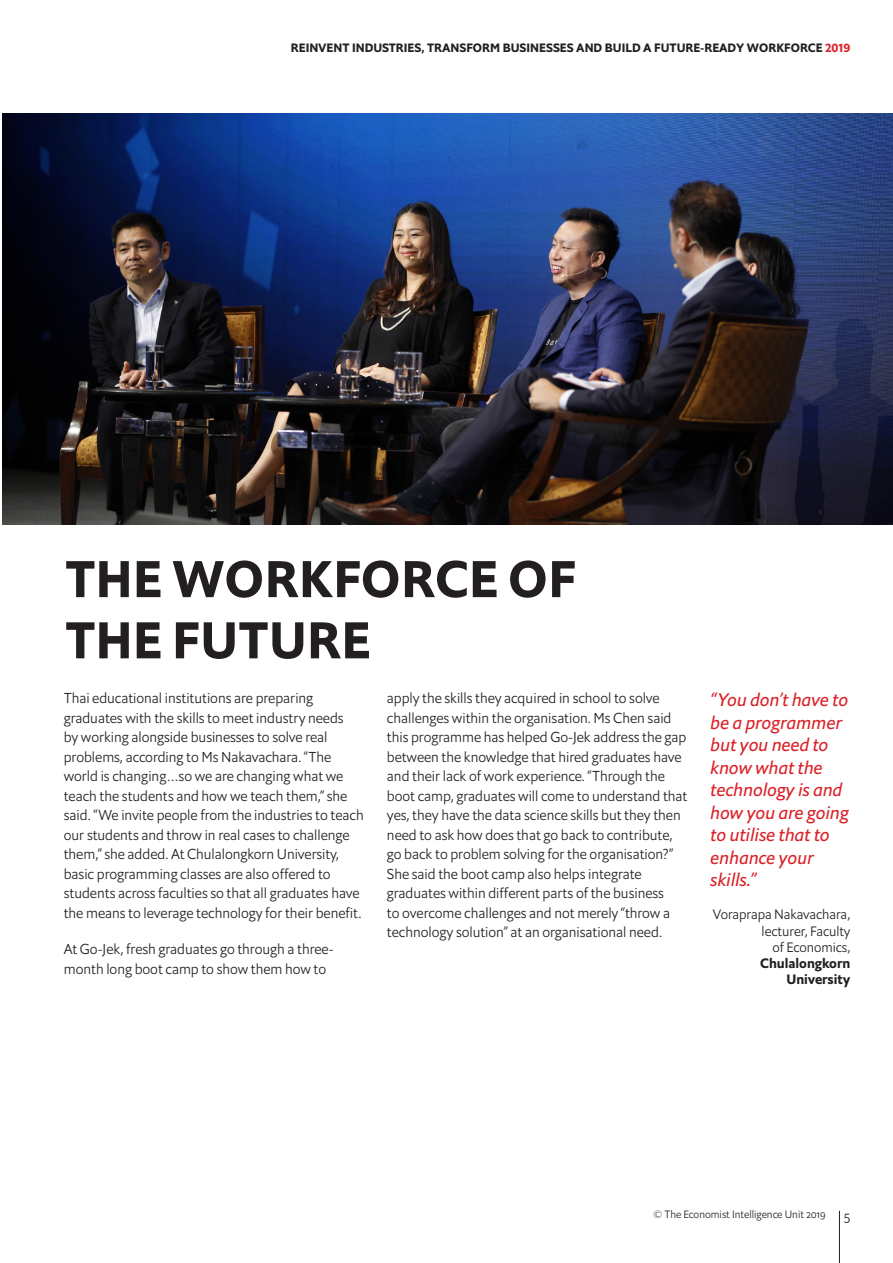
<style>
.page{position:relative;width:893px;height:1263px;background:#fff}
.page>*{position:absolute;margin:0;border:0;box-sizing:border-box;transform-origin:0 0}
.H1_ArticleTitle{font:700 51px/61.2px "Econ Sans OS";letter-spacing:.01em;color:#231f20}
.Footnote_1{font:italic 18px/22.5px "Econ Sans OS";color:#da2128}
.Body_Para_First{font:300 14.25px/19.5px "Econ Sans OS";color:#231f20}
.Footnote_2{font:300 13.5px/16.2px "Econ Sans OS";color:#231f20;text-align:right}
.t1{font:700 12px "Econ Sans OS";color:#231f20}
.t2{font:300 10.5px "Econ Sans OS";color:#231f20}
.s1{color:#da2128}
.s2{font-weight:700}
</style>
<div class="page">
<hr style="left:839px;top:1211px;width:1px;height:52px;background:#231f20">
<img style="left:2px;top:113px;width:891px;height:412px">
<p class="t1" style="left:291px;top:40px;width:561px">REINVENT INDUSTRIES, TRANSFORM BUSINESSES AND BUILD A FUTURE-READY WORKFORCE <span class="s1">2019</span></p>
<p class="H1_ArticleTitle" style="left:65px;top:549px;width:512px">THE WORKFORCE OF<br>THE FUTURE</p>
<p class="Body_Para_First" style="left:64px;top:689px;width:301px">Thai educational institutions are preparing graduates with the skills to meet industry needs<br>by working alongside businesses to solve real problems, according to Ms Nakavachara. “The world is changing…so we are changing what we teach the students and how we teach them,” she said. “We invite people from the industries to teach our students and throw in real cases to challenge them,” she added. At Chulalongkorn University, basic programming classes are also offered to students across faculties so that all graduates have the means to leverage technology for their benefit.</p>
<p class="Body_Para_First" style="left:64px;top:940px;width:271px">At Go-Jek, fresh graduates go through a three&shy;month long boot camp to show them how to</p>
<p class="Body_Para_First" style="left:387px;top:689px;width:302px">apply the skills they acquired in school to solve challenges within the organisation. Ms Chen said this programme has helped Go-Jek address the gap between the knowledge that hired graduates have and their lack of work experience. “Through the boot camp, graduates will come to understand that yes, they have the data science skills but they then need to ask how does that go back to contribute, go back to problem solving for the organisation?” She said the boot camp also helps integrate graduates within different parts of the business<br>to overcome challenges and not merely “throw a technology solution” at an organisational need.</p>
<p class="Footnote_1" style="left:710px;top:689px;width:140px">“You don’t have to be a programmer but you need to know what the technology is and how you are going to utilise that to enhance your skills.”</p>
<p class="Footnote_2" style="left:713px;top:906px;width:139px">Voraprapa Nakavachara, lecturer, Faculty<br>of Economics,<br><span class="s2">Chulalongkorn<br>University</span></p>
<p class="t2" style="left:654px;top:1208px;width:173px">© The Economist Intelligence Unit 2019</p>
<p class="Footnote_2" style="left:844px;top:1208px;width:8px">5</p>
</div>
